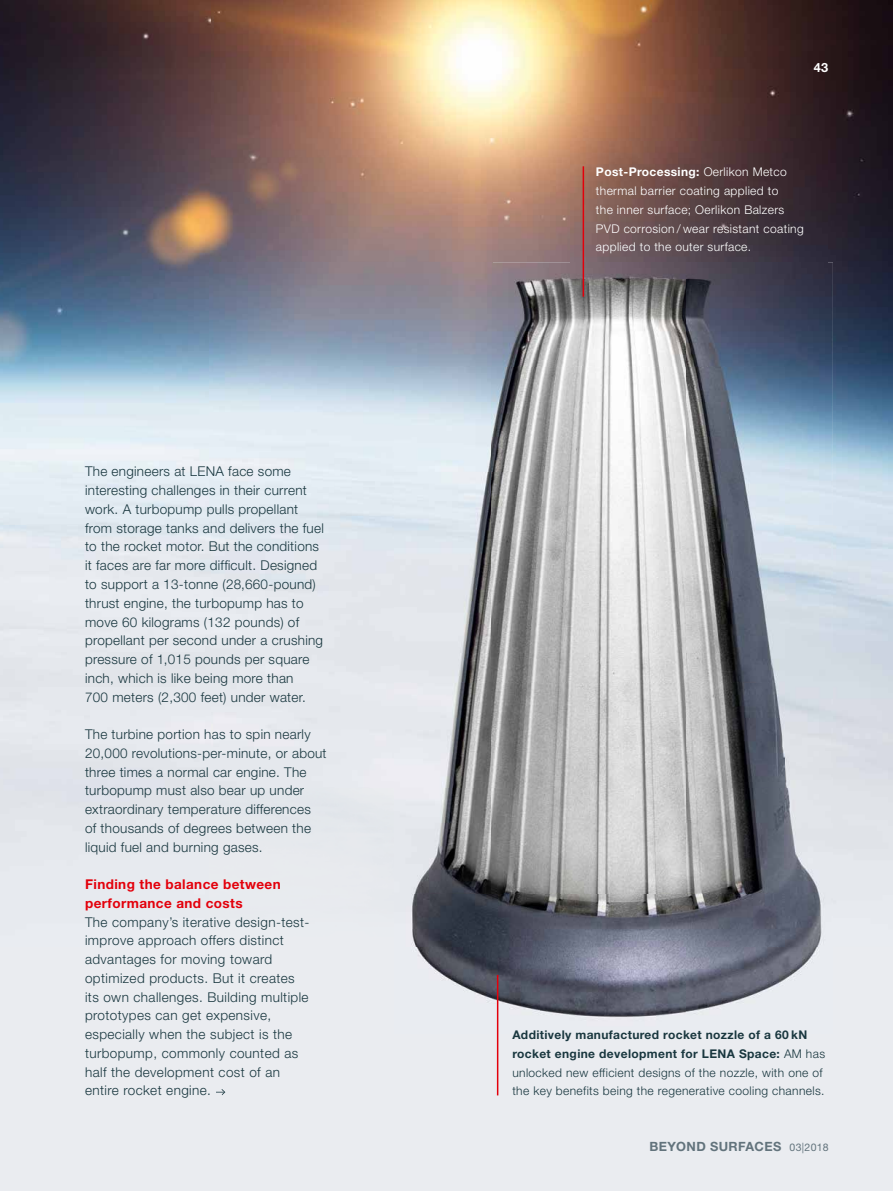
<style>
.page{position:relative;width:893px;height:1191px;background:#eaecf0}
.page>*{position:absolute;margin:0;border:0;box-sizing:border-box;transform-origin:0 0}
.t1{font:300 13.5px/18.8px "Helvetica Neue";letter-spacing:.02em;color:#19373f}
.t2{font:700 13.5px/18.8px "Helvetica Neue";letter-spacing:.03em;color:#e3000b}
.t3{font:700 12.75px "Helvetica Neue";letter-spacing:.03em;color:#62737c}
.t4{font:700 12.75px "Helvetica Neue";color:#fff}
.t5{font:300 12px/18.8px "Helvetica Neue";letter-spacing:.03em;color:#19373f}
.t6{font:300 12px/18.8px "Helvetica Neue";letter-spacing:.03em;color:#fff}
.s1{font-weight:700}
.s2{font-weight:400;font-size:10.5px}
</style>
<div class="page">
<img style="left:210px;top:0;width:683px;height:157px">
<img style="left:0;top:0;width:210px;height:805px">
<img style="left:827px;top:157px;width:66px;height:646px">
<img style="left:210px;top:157px;width:361px;height:105px">
<img style="left:210px;top:262px;width:185px;height:544px">
<img style="left:415px;top:947px;width:402px;height:86px">
<img style="left:395px;top:262px;width:194px;height:105px">
<img style="left:589px;top:278px;width:195px;height:89px">
<img style="left:784px;top:262px;width:49px;height:685px">
<img style="left:395px;top:367px;width:389px;height:580px">
<svg style="left:216px;top:1089px;width:9px;height:6px"></svg>
<img style="left:571px;top:142px;width:256px;height:136px">
<hr style="left:583px;top:166px;width:1px;height:131px;background:#e3000b">
<hr style="left:497px;top:975px;width:1px;height:120px;background:#e3000b">
<p class="t1" style="left:85px;top:462px;width:240px">The engineers at LENA face some interesting challenges in their current work. A turbopump pulls propellant from storage tanks and delivers the fuel to the rocket motor. But the conditions it faces are far more difficult. Designed to support a 13-tonne (28,660-pound) thrust engine, the turbopump has to move 60 kilograms (132 pounds) of propellant per second under a crushing pressure of 1,015 pounds per square inch, which is like being more than<br>700 meters (2,300 feet) under water.</p>
<p class="t1" style="left:85px;top:724px;width:243px">The turbine portion has to spin nearly 20,000 revolutions-per-minute, or about three times a normal car engine. The turbopump must also bear up under extraordinary temperature differences<br>of thousands of degrees between the liquid fuel and burning gases.</p>
<p class="t2" style="left:85px;top:874px;width:197px">Finding the balance between performance and costs</p>
<p class="t1" style="left:85px;top:912px;width:226px">The company’s iterative design- test&shy;improve approach offers distinct advantages for moving toward optimized products. But it creates its own challenges. Building multiple prototypes can get expensive, especially when the subject is the turbopump, commonly counted as half the development cost of an entire rocket engine.</p>
<p class="t4" style="left:814px;top:60px;width:16px">43</p>
<p class="t6" style="left:596px;top:162px;width:209px"><span class="s1">Post-Processing:</span> Oerlikon Metco thermal barrier coating applied to<br>the inner surface; Oerlikon Balzers PVD corrosion / wear resistant coating applied to the outer surface.</p>
<p class="t5" style="left:512px;top:1025px;width:314px"><span class="s1">Additively manufactured rocket nozzle of a 60 kN rocket engine development for LENA Space:</span> AM has unlocked new efficient designs of the nozzle, with one of the key benefits being the regenerative cooling channels.</p>
<p class="t3" style="left:649px;top:1138px;width:181px">BEYOND SURFACES <span class="s2">03|2018</span></p>
</div>
